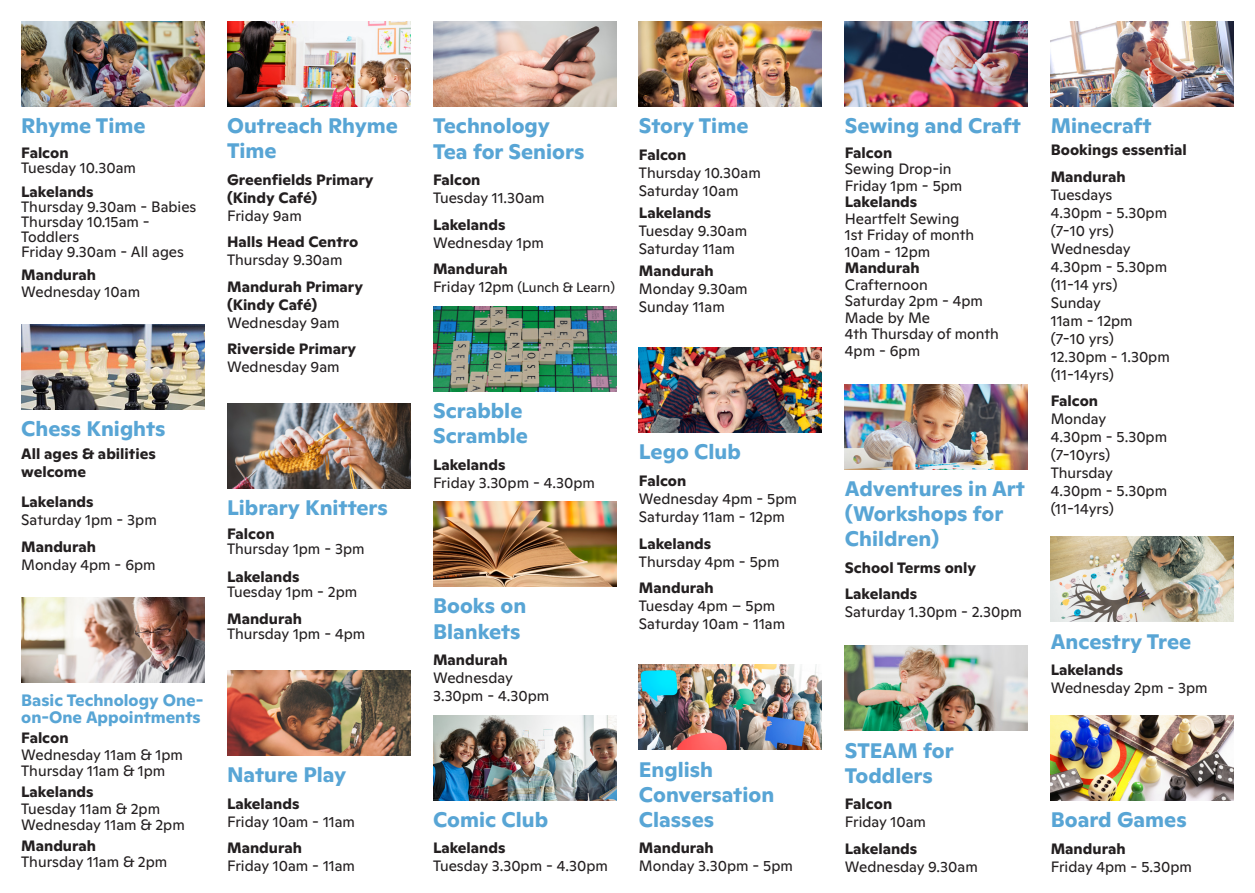
<style>
.page{position:relative;width:1255px;height:893px;background:#fff}
.page>*{position:absolute;margin:0;border:0;box-sizing:border-box;transform-origin:0 0}
.t1{font:700 21px/25.2px "Ginto Normal";color:#58a5d5}
.t2{font:700 16.5px/16.5px "Ginto Normal";color:#58a5d5}
.t3{font:15px/18px "Ginto Normal";color:#231f20}
.t4{font:700 15px/18px "Ginto Normal";color:#231f20}
.t5{font:13.5px "Ginto Normal";color:#231f20}
.s1{font-weight:400}
.s2{font-size:15px}
.s3{font-weight:700}
</style>
<div class="page">
<img style="left:1050px;top:21px;width:183px;height:85px">
<img style="left:639px;top:665px;width:182px;height:85px">
<img style="left:21px;top:598px;width:183px;height:85px">
<img style="left:21px;top:324px;width:183px;height:86px">
<img style="left:844px;top:21px;width:183px;height:85px">
<img style="left:639px;top:348px;width:182px;height:85px">
<img style="left:227px;top:403px;width:183px;height:85px">
<img style="left:639px;top:21px;width:182px;height:85px">
<img style="left:844px;top:646px;width:183px;height:85px">
<img style="left:21px;top:21px;width:183px;height:85px">
<img style="left:433px;top:22px;width:183px;height:85px">
<img style="left:227px;top:21px;width:183px;height:85px">
<img style="left:433px;top:502px;width:183px;height:85px">
<img style="left:844px;top:384px;width:183px;height:85px">
<img style="left:1050px;top:715px;width:183px;height:85px">
<img style="left:433px;top:306px;width:183px;height:85px">
<img style="left:433px;top:715px;width:183px;height:85px">
<img style="left:1050px;top:537px;width:183px;height:85px">
<img style="left:227px;top:670px;width:183px;height:85px">
<p class="t1" style="left:21px;top:111px;width:126px">Rhyme Time</p>
<p class="t4" style="left:21px;top:143px;width:49px">Falcon</p>
<p class="t3" style="left:21px;top:158px;width:116px">Tuesday 10.30am</p>
<p class="t4" style="left:21px;top:181px;width:74px">Lakelands</p>
<p class="t3" style="left:21px;top:196px;width:177px">Thursday 9.30am - Babies</p>
<p class="t3" style="left:21px;top:213px;width:130px;line-height:15px">Thursday 10.15am -<br>Toddlers</p>
<p class="t3" style="left:21px;top:241px;width:164px">Friday 9.30am - All ages</p>
<p class="t4" style="left:21px;top:265px;width:76px">Mandurah</p>
<p class="t3" style="left:21px;top:281px;width:120px">Wednesday 10am</p>
<p class="t1" style="left:21px;top:415px;width:146px">Chess Knights</p>
<p class="t4" style="left:21px;top:443px;width:136px">All ages &amp; abilities welcome</p>
<p class="t4" style="left:21px;top:492px;width:74px">Lakelands</p>
<p class="t3" style="left:21px;top:510px;width:137px">Saturday 1pm - 3pm</p>
<p class="t4" style="left:21px;top:536px;width:76px">Mandurah</p>
<p class="t3" style="left:21px;top:555px;width:136px">Monday 4pm - 6pm</p>
<p class="t2" style="left:21px;top:691px;width:184px">Basic Technology One&shy;on-One Appointments</p>
<p class="t4" style="left:21px;top:728px;width:49px">Falcon</p>
<p class="t3" style="left:21px;top:744px;width:163px">Wednesday 11am &amp; 1pm</p>
<p class="t3" style="left:21px;top:761px;width:146px">Thursday 11am &amp; 1pm</p>
<p class="t4" style="left:21px;top:781px;width:74px">Lakelands</p>
<p class="t3" style="left:21px;top:798px;width:140px">Tuesday 11am &amp; 2pm</p>
<p class="t3" style="left:21px;top:815px;width:165px">Wednesday 11am &amp; 2pm</p>
<p class="t4" style="left:21px;top:835px;width:76px">Mandurah</p>
<p class="t3" style="left:21px;top:852px;width:147px">Thursday 11am &amp; 2pm</p>
<p class="t1" style="left:227px;top:111px;width:172px">Outreach Rhyme<br>Time</p>
<p class="t4" style="left:227px;top:169px;width:148px">Greenfields Primary (Kindy Café)</p>
<p class="t3" style="left:227px;top:206px;width:76px">Friday 9am</p>
<p class="t4" style="left:227px;top:232px;width:133px">Halls Head Centro<br><span class="s1">Thursday 9.30am</span></p>
<p class="t4" style="left:227px;top:276px;width:137px">Mandurah Primary (Kindy Café)</p>
<p class="t3" style="left:227px;top:313px;width:114px">Wednesday 9am</p>
<p class="t4" style="left:227px;top:339px;width:130px">Riverside Primary<br><span class="s1">Wednesday 9am</span></p>
<p class="t1" style="left:227px;top:494px;width:162px">Library Knitters</p>
<p class="t4" style="left:227px;top:523px;width:49px">Falcon</p>
<p class="t3" style="left:227px;top:539px;width:139px">Thursday 1pm - 3pm</p>
<p class="t4" style="left:227px;top:566px;width:74px">Lakelands</p>
<p class="t3" style="left:227px;top:581px;width:132px">Tuesday 1pm - 2pm</p>
<p class="t4" style="left:227px;top:609px;width:76px">Mandurah</p>
<p class="t3" style="left:227px;top:624px;width:140px">Thursday 1pm - 4pm</p>
<p class="t1" style="left:227px;top:761px;width:120px">Nature Play</p>
<p class="t4" style="left:227px;top:793px;width:74px">Lakelands</p>
<p class="t3" style="left:227px;top:812px;width:129px">Friday 10am - 11am</p>
<p class="t4" style="left:227px;top:838px;width:76px">Mandurah</p>
<p class="t3" style="left:227px;top:856px;width:129px">Friday 10am - 11am</p>
<p class="t1" style="left:433px;top:112px;width:153px">Technology<br>Tea for Seniors</p>
<p class="t4" style="left:433px;top:170px;width:49px">Falcon</p>
<p class="t3" style="left:433px;top:188px;width:113px">Tuesday 11.30am</p>
<p class="t4" style="left:433px;top:214px;width:74px">Lakelands</p>
<p class="t3" style="left:433px;top:232px;width:112px">Wednesday 1pm</p>
<p class="t4" style="left:433px;top:259px;width:76px">Mandurah</p>
<p class="t5" style="left:433px;top:278px;width:183px"><span class="s2">Friday 12pm</span> (Lunch &amp; Learn)</p>
<p class="t1" style="left:639px;top:111px;width:111px">Story Time</p>
<p class="t4" style="left:639px;top:144px;width:49px">Falcon</p>
<p class="t3" style="left:639px;top:162px;width:123px">Thursday 10.30am</p>
<p class="t3" style="left:639px;top:180px;width:101px">Saturday 10am</p>
<p class="t4" style="left:639px;top:202px;width:74px">Lakelands</p>
<p class="t3" style="left:639px;top:221px;width:110px">Tuesday 9.30am</p>
<p class="t3" style="left:639px;top:239px;width:98px">Saturday 11am</p>
<p class="t4" style="left:639px;top:261px;width:76px">Mandurah</p>
<p class="t3" style="left:639px;top:279px;width:110px">Monday 9.30am</p>
<p class="t3" style="left:639px;top:297px;width:87px">Sunday 11am</p>
<p class="t1" style="left:433px;top:396px;width:96px">Scrabble<br>Scramble</p>
<p class="t4" style="left:433px;top:454px;width:74px">Lakelands</p>
<p class="t3" style="left:433px;top:472px;width:163px">Friday 3.30pm - 4.30pm</p>
<p class="t1" style="left:433px;top:592px;width:95px">Books on<br>Blankets</p>
<p class="t4" style="left:433px;top:650px;width:76px">Mandurah</p>
<p class="t3" style="left:433px;top:668px;width:118px">Wednesday<br>3.30pm - 4.30pm</p>
<p class="t1" style="left:433px;top:805px;width:117px">Comic Club</p>
<p class="t4" style="left:433px;top:838px;width:74px">Lakelands</p>
<p class="t3" style="left:433px;top:856px;width:176px">Tuesday 3.30pm - 4.30pm</p>
<p class="t1" style="left:639px;top:438px;width:103px">Lego Club</p>
<p class="t4" style="left:639px;top:470px;width:49px">Falcon</p>
<p class="t3" style="left:639px;top:489px;width:159px">Wednesday 4pm - 5pm</p>
<p class="t3" style="left:639px;top:507px;width:147px">Saturday 11am - 12pm</p>
<p class="t4" style="left:639px;top:533px;width:74px">Lakelands</p>
<p class="t3" style="left:639px;top:551px;width:142px">Thursday 4pm - 5pm</p>
<p class="t4" style="left:639px;top:577px;width:76px">Mandurah</p>
<p class="t3" style="left:639px;top:596px;width:138px">Tuesday 4pm – 5pm</p>
<p class="t3" style="left:639px;top:614px;width:148px">Saturday 10am - 11am</p>
<p class="t1" style="left:639px;top:755px;width:137px">English<br>Conversation<br>Classes</p>
<p class="t4" style="left:639px;top:838px;width:76px">Mandurah</p>
<p class="t3" style="left:639px;top:856px;width:155px">Monday 3.30pm - 5pm</p>
<p class="t1" style="left:844px;top:111px;width:177px">Sewing and Craft</p>
<p class="t4" style="left:844px;top:142px;width:49px">Falcon</p>
<p class="t3" style="left:844px;top:159px;width:108px">Sewing Drop-in</p>
<p class="t3" style="left:844px;top:176px;width:119px;line-height:16.5px">Friday 1pm - 5pm<br><span class="s3">Lakelands</span></p>
<p class="t3" style="left:844px;top:208px;width:116px">Heartfelt Sewing</p>
<p class="t3" style="left:844px;top:225px;width:131px">1st Friday of month</p>
<p class="t3" style="left:844px;top:242px;width:87px;line-height:16.5px">10am - 12pm<br><span class="s3">Mandurah</span></p>
<p class="t3" style="left:844px;top:274px;width:84px">Crafternoon</p>
<p class="t3" style="left:844px;top:291px;width:140px">Saturday 2pm - 4pm</p>
<p class="t3" style="left:844px;top:307px;width:87px">Made by Me</p>
<p class="t3" style="left:844px;top:324px;width:155px">4th Thursday of month</p>
<p class="t3" style="left:844px;top:340px;width:77px">4pm - 6pm</p>
<p class="t1" style="left:844px;top:474px;width:182px">Adventures in Art (Workshops for<br>Children)</p>
<p class="t4" style="left:844px;top:557px;width:133px">School Terms only</p>
<p class="t4" style="left:844px;top:584px;width:74px">Lakelands</p>
<p class="t3" style="left:844px;top:602px;width:179px">Saturday 1.30pm - 2.30pm</p>
<p class="t1" style="left:844px;top:736px;width:110px">STEAM for<br>Toddlers</p>
<p class="t4" style="left:844px;top:794px;width:49px">Falcon</p>
<p class="t3" style="left:844px;top:812px;width:83px">Friday 10am</p>
<p class="t4" style="left:844px;top:838px;width:74px">Lakelands</p>
<p class="t3" style="left:844px;top:856px;width:134px">Wednesday 9.30am</p>
<p class="t1" style="left:1050px;top:111px;width:102px">Minecraft</p>
<p class="t4" style="left:1050px;top:140px;width:137px">Bookings essential</p>
<p class="t4" style="left:1050px;top:166px;width:76px">Mandurah</p>
<p class="t3" style="left:1050px;top:185px;width:63px">Tuesdays</p>
<p class="t3" style="left:1050px;top:203px;width:118px">4.30pm - 5.30pm (7-10 yrs)</p>
<p class="t3" style="left:1050px;top:239px;width:81px">Wednesday</p>
<p class="t3" style="left:1050px;top:257px;width:118px">4.30pm - 5.30pm (11-14 yrs)</p>
<p class="t3" style="left:1050px;top:293px;width:52px">Sunday</p>
<p class="t3" style="left:1050px;top:311px;width:120px">11am - 12pm (7-10 yrs)<br>12.30pm - 1.30pm (11-14yrs)</p>
<p class="t4" style="left:1050px;top:391px;width:49px">Falcon</p>
<p class="t3" style="left:1050px;top:409px;width:57px">Monday</p>
<p class="t3" style="left:1050px;top:427px;width:118px">4.30pm - 5.30pm (7-10yrs)</p>
<p class="t3" style="left:1050px;top:463px;width:64px">Thursday</p>
<p class="t3" style="left:1050px;top:481px;width:118px">4.30pm - 5.30pm (11-14yrs)</p>
<p class="t1" style="left:1050px;top:627px;width:142px">Ancestry Tree</p>
<p class="t4" style="left:1050px;top:660px;width:74px">Lakelands</p>
<p class="t3" style="left:1050px;top:678px;width:158px">Wednesday 2pm - 3pm</p>
<p class="t1" style="left:1050px;top:805px;width:137px">Board Games</p>
<p class="t4" style="left:1050px;top:838px;width:76px">Mandurah</p>
<p class="t3" style="left:1050px;top:856px;width:143px">Friday 4pm - 5.30pm</p>
</div>
